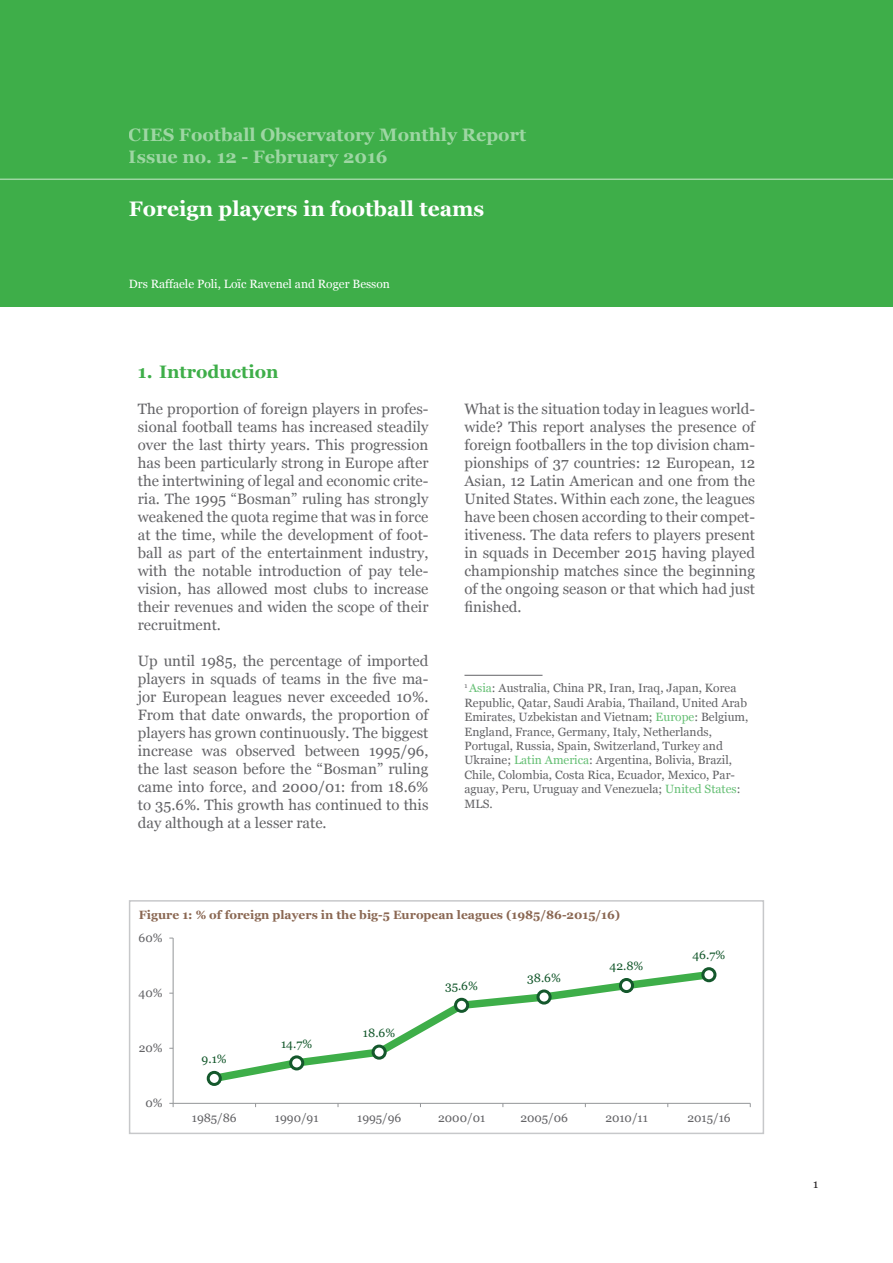
<style>
.page{position:relative;width:893px;height:1263px;background:#fff}
.page>*{position:absolute;margin:0;border:0;box-sizing:border-box;transform-origin:0 0}
.t1{font:700 21px "Georgia";color:#fff}
.t2{font:700 18px/21.6px "Georgia";color:#fff}
.t3{font:700 18px "Georgia";color:#3eae49}
.t4{font:15px/18px "Georgia";color:#636366;text-align:justify}
.t5{font:12px/14.4px "Georgia";color:#636366}
.t6{font:700 12px "Georgia";color:#8a6752}
.t7{font:12px "Georgia";color:#fff}
.t8{font:12px "Georgia";color:#14582c}
.t9{font:12px "Georgia";color:#231f20}
.s1{color:#65bf74}
</style>
<div class="page">
<div style="left:0;top:0;width:893px;height:307px;background:#3eae49"></div>
<hr style="left:0;top:179px;width:893px;height:1px;background:#fff">
<div style="left:129px;top:900px;width:635px;height:234px;border:2px solid #c7c8ca"></div>
<hr style="left:464px;top:675px;width:78px;height:1px;background:#636366">
<hr style="left:173px;top:938px;width:1px;height:165px;background:#939598">
<hr style="left:173px;top:1103px;width:577px;height:1px;background:#939598">
<svg style="left:206px;top:967px;width:511px;height:119px"></svg>
<div style="left:208px;top:1072px;width:12px;height:12px;background:#fff;border-radius:50%"></div>
<div style="left:207px;top:1071px;width:15px;height:15px;border:3px solid #14582c;border-radius:50%"></div>
<div style="left:291px;top:1057px;width:12px;height:12px;background:#fff;border-radius:50%"></div>
<div style="left:289px;top:1055px;width:15px;height:15px;border:3px solid #14582c;border-radius:50%"></div>
<div style="left:373px;top:1046px;width:12px;height:12px;background:#fff;border-radius:50%"></div>
<div style="left:372px;top:1044px;width:15px;height:16px;border:3px solid #14582c;border-radius:50%"></div>
<div style="left:456px;top:999px;width:12px;height:12px;background:#fff;border-radius:50%"></div>
<div style="left:454px;top:998px;width:15px;height:15px;border:3px solid #14582c;border-radius:50%"></div>
<div style="left:538px;top:991px;width:12px;height:12px;background:#fff;border-radius:50%"></div>
<div style="left:536px;top:989px;width:16px;height:15px;border:3px solid #14582c;border-radius:50%"></div>
<div style="left:620px;top:979px;width:12px;height:12px;background:#fff;border-radius:50%"></div>
<div style="left:619px;top:978px;width:15px;height:15px;border:3px solid #14582c;border-radius:50%"></div>
<div style="left:703px;top:969px;width:12px;height:12px;background:#fff;border-radius:50%"></div>
<div style="left:701px;top:967px;width:15px;height:15px;border:3px solid #14582c;border-radius:50%"></div>
<p class="t2" style="left:129px;top:124px;width:399px">CIES Football Observatory Monthly Report<br>Issue no. 12 - February 2016</p>
<h1 class="t1" style="left:129px;top:195px;width:357px">Foreign players in football teams</h1>
<p class="t7" style="left:129px;top:277px;width:263px">Drs Raffaele Poli, Loïc Ravenel and Roger Besson</p>
<p class="t3" style="left:138px;top:360px;width:142px">1. Introduction</p>
<p class="t4" style="left:138px;top:400px;width:292px">The proportion of foreign players in profes&shy;sional football teams has increased steadily over the last thirty years. This progression has been particularly strong in Europe after the intertwining of legal and economic crite&shy;ria. The 1995 “Bosman” ruling has strongly weakened the quota regime that was in force at the time, while the development of foot&shy;ball as part of the entertainment industry, with the notable introduction of pay tele&shy;vision, has allowed most clubs to increase their revenues and widen the scope of their recruitment.</p>
<p class="t4" style="left:138px;top:652px;width:292px">Up until 1985, the percentage of imported players in squads of teams in the five ma&shy;jor European leagues never exceeded 10%.<br>From that date onwards, the proportion of players has grown continuously. The biggest increase was observed between 1995/96, the last season before the “Bosman” ruling came into force, and 2000/01: from 18.6% to 35.6%. This growth has continued to this day although at a lesser rate.</p>
<p class="t4" style="left:464px;top:400px;width:292px">What is the situation today in leagues world&shy;wide? This report analyses the presence of foreign footballers in the top division cham&shy;pionships of 37 countries: 12 European, 12<br>Asian, 12 Latin American and one from the United States. Within each zone, the leagues have been chosen according to their compet&shy;itiveness. The data refers to players present in squads in December 2015 having played championship matches since the beginning of the ongoing season or that which had just finished.</p>
<p class="t5" style="left:464px;top:681px;width:285px"><sup>1</sup> <span class="s1">Asia</span>: Australia, China PR, Iran, Iraq, Japan, Korea Republic, Qatar, Saudi Arabia, Thailand, United Arab Emirates, Uzbekistan and Vietnam; <span class="s1">Europe</span>: Belgium, England, France, Germany, Italy, Netherlands, Portugal, Russia, Spain, Switzerland, Turkey and Ukraine; <span class="s1">Latin America</span>: Argentina, Bolivia, Brazil, Chile, Colombia, Costa Rica, Ecuador, Mexico, Par&shy;aguay, Peru, Uruguay and Venezuela; <span class="s1">United States</span>:<br>MLS.</p>
<p class="t6" style="left:139px;top:907px;width:483px">Figure 1: % of foreign players in the big-5 European leagues (1985/86-2015/16)</p>
<p class="t5" style="left:139px;top:931px;width:26px">60%</p>
<p class="t5" style="left:139px;top:986px;width:26px">40%</p>
<p class="t5" style="left:139px;top:1041px;width:25px">20%</p>
<p class="t5" style="left:145px;top:1096px;width:19px">0%</p>
<p class="t8" style="left:202px;top:1051px;width:27px">9.1%</p>
<p class="t8" style="left:281px;top:1036px;width:33px">14.7%</p>
<p class="t8" style="left:363px;top:1025px;width:34px">18.6%</p>
<p class="t8" style="left:445px;top:978px;width:34px">35.6%</p>
<p class="t8" style="left:527px;top:970px;width:35px">38.6%</p>
<p class="t8" style="left:610px;top:959px;width:35px">42.8%</p>
<p class="t8" style="left:692px;top:948px;width:34px">46.7%</p>
<p class="t5" style="left:192px;top:1111px;width:46px">1985/86</p>
<p class="t5" style="left:275px;top:1111px;width:45px">1990/91</p>
<p class="t5" style="left:357px;top:1111px;width:46px">1995/96</p>
<p class="t5" style="left:438px;top:1111px;width:49px">2000/01</p>
<p class="t5" style="left:520px;top:1111px;width:49px">2005/06</p>
<p class="t5" style="left:605px;top:1111px;width:44px">2010/11</p>
<p class="t5" style="left:687px;top:1111px;width:45px">2015/16</p>
<p class="t9" style="left:813px;top:1177px;width:7px">1</p>
</div>
